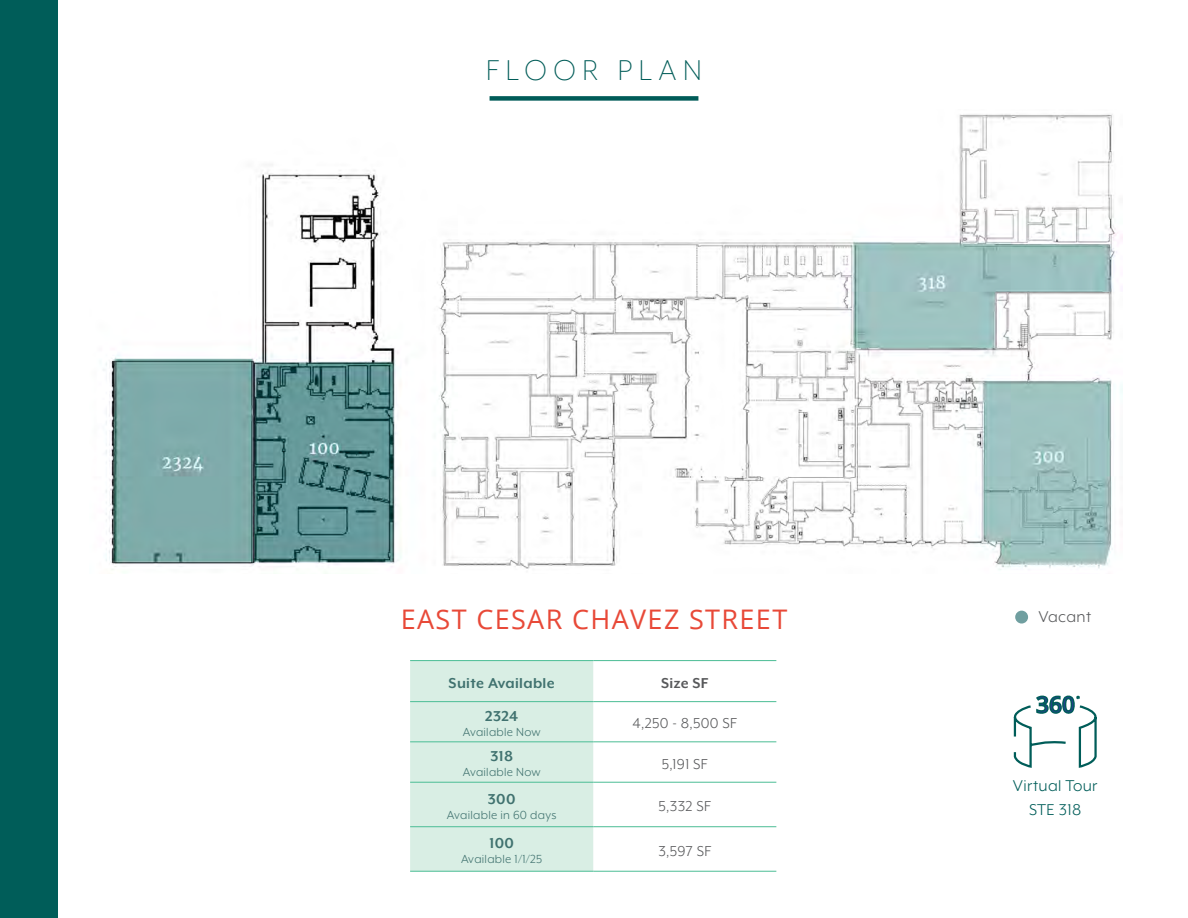
<style>
.page{position:relative;width:1188px;height:918px;background:#fff}
.page>*{position:absolute;margin:0;border:0;box-sizing:border-box;transform-origin:0 0}
.t1{font:300 33px "Mr Eaves XL Mod OT";letter-spacing:.2em;color:#005c58}
.t2{font:27px "Open Sans";letter-spacing:.05em;color:#e84938}
.t3{font:18px/24px "Mr Eaves XL Mod OT";letter-spacing:.02em;color:#005d59;text-align:center}
.t4{font:18px "Mr Eaves XL Mod OT";letter-spacing:.02em;color:#58595b}
.t5{font:16.5px "Mr Eaves XL Mod OT";letter-spacing:.02em;color:#58595b}
.t6{font:700 16.5px "Mr Eaves XL Mod OT";letter-spacing:.02em;color:#40726f}
.t7{font:700 16.5px "Mr Eaves XL Mod OT";letter-spacing:.02em;color:#58595b}
.t8{font:13.5px "Mr Eaves XL Mod OT";letter-spacing:.02em;color:#40726f}
</style>
<div class="page">
<img style="left:103px;top:114px;width:1020px;height:456px">
<div style="left:490px;top:96px;width:208px;height:5px;background:#005c58"></div>
<div style="left:0;top:0;width:58px;height:918px;background:#005d59"></div>
<div style="left:1015px;top:611px;width:13px;height:13px;background:#709fa0;border-radius:50%"></div>
<div style="left:410px;top:661px;width:183px;height:210px;background:#d9eee4"></div>
<hr style="left:410px;top:742px;width:183px;height:1px;background:#4bbd95">
<hr style="left:593px;top:742px;width:183px;height:1px;background:#4bbd95">
<hr style="left:410px;top:782px;width:183px;height:1px;background:#4bbd95">
<hr style="left:593px;top:782px;width:183px;height:1px;background:#4bbd95">
<hr style="left:410px;top:826px;width:183px;height:1px;background:#4bbd95">
<hr style="left:593px;top:826px;width:183px;height:1px;background:#4bbd95">
<hr style="left:410px;top:871px;width:183px;height:1px;background:#4bbd95">
<hr style="left:593px;top:871px;width:183px;height:1px;background:#4bbd95">
<hr style="left:410px;top:660px;width:183px;height:1px;background:#4bbd95">
<hr style="left:593px;top:660px;width:183px;height:1px;background:#4bbd95">
<hr style="left:410px;top:701px;width:183px;height:1px;background:#4bbd95">
<hr style="left:593px;top:701px;width:183px;height:1px;background:#4bbd95">
<svg style="left:1013px;top:695px;width:84px;height:73px"></svg>
<h1 class="t1" style="left:486px;top:53px;width:217px">FLOOR PLAN</h1>
<h2 class="t2" style="left:401px;top:601px;width:388px">EAST CESAR CHAVEZ STREET</h2>
<h3 class="t4" style="left:1039px;top:607px;width:54px">Vacant</h3>
<p class="t6" style="left:449px;top:674px;width:108px">Suite Available</p>
<p class="t7" style="left:661px;top:674px;width:49px">Size SF</p>
<p class="t6" style="left:485px;top:707px;width:35px">2324</p>
<p class="t8" style="left:463px;top:724px;width:80px">Available Now</p>
<p class="t5" style="left:633px;top:714px;width:106px">4,250 - 8,500 SF</p>
<p class="t6" style="left:490px;top:747px;width:24px">318</p>
<p class="t8" style="left:463px;top:765px;width:80px">Available Now</p>
<p class="t6" style="left:488px;top:789px;width:29px">300</p>
<p class="t8" style="left:447px;top:807px;width:111px">Available in 60 days</p>
<p class="t6" style="left:489px;top:834px;width:26px">100</p>
<p class="t8" style="left:461px;top:852px;width:83px">Available 1/1/25</p>
<p class="t5" style="left:662px;top:755px;width:47px">5,191 SF</p>
<p class="t5" style="left:659px;top:797px;width:54px">5,332 SF</p>
<p class="t5" style="left:658px;top:842px;width:54px">3,597 SF</p>
<h3 class="t3" style="left:1013px;top:774px;width:86px">Virtual Tour<br>STE 318</h3>
</div>
